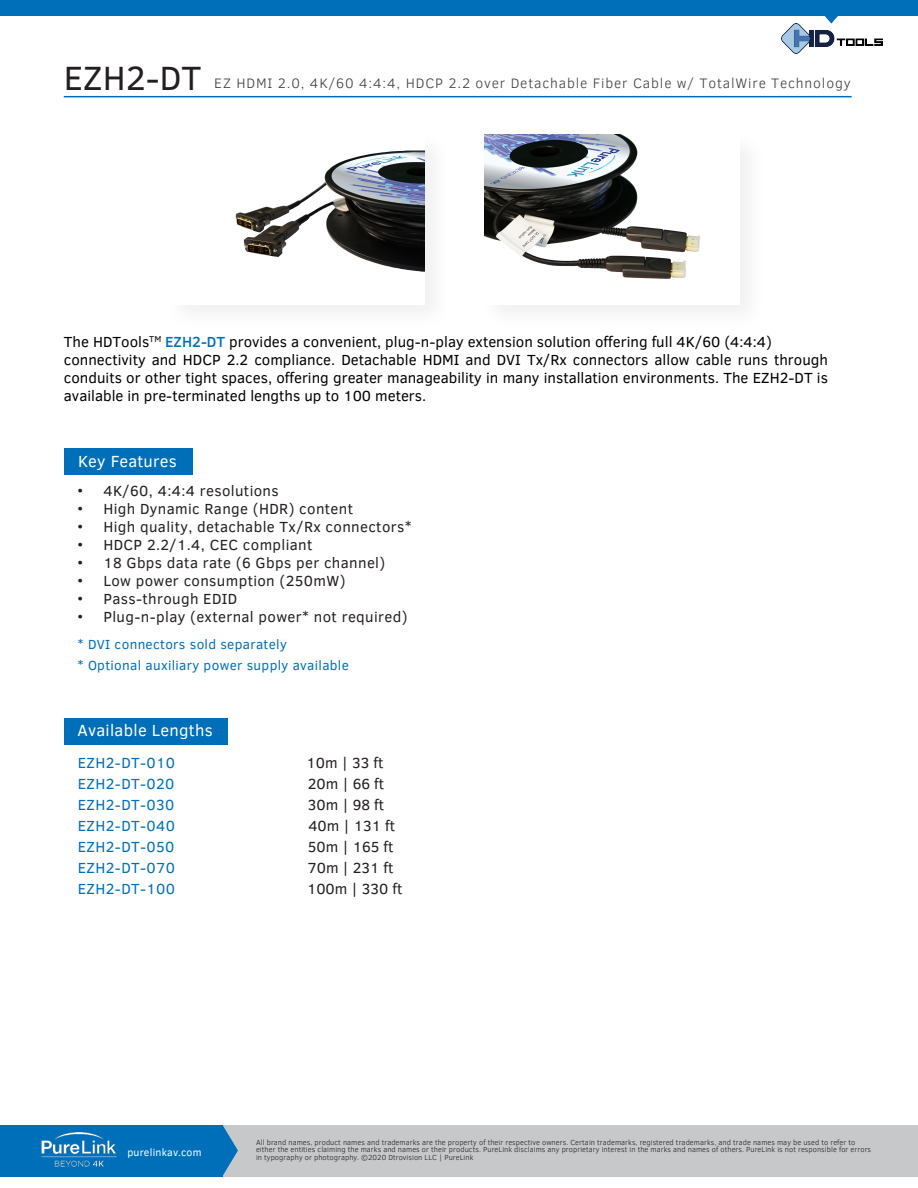
<style>
.page{position:relative;width:918px;height:1188px;background:#fff}
.page>*{position:absolute;margin:0;border:0;box-sizing:border-box;transform-origin:0 0}
.t1{font:34.5px "Clear Sans";color:#231f20}
.t2{font:16.5px "Clear Sans";letter-spacing:.02em;color:#fff}
.t3{font:15px/18px "Clear Sans";color:#000}
.t4{font:15px "Clear Sans";letter-spacing:.025em;color:#231f20}
.t5{font:15px "Clear Sans";letter-spacing:.025em;color:#006fba}
.t6{font:15px "Clear Sans";color:#231f20}
.t7{font:300 14.1px "Clear Sans";letter-spacing:.06em;color:#414042}
.t8{font:13.5px/21px "Clear Sans";letter-spacing:.025em;color:#006fba}
.t9{font:10.5px "Clear Sans";letter-spacing:.025em;color:#fff}
.t10{font:300 7.5px/7.5px "Clear Sans";letter-spacing:.01em;color:#231f20}
.s1{font-weight:500;color:#006fba}
</style>
<div class="page">
<div style="left:223px;top:1125px;width:695px;height:51px;background:#c7c8ca"></div>
<div style="left:0;top:0;width:918px;height:16px;background:#006fba"></div>
<svg style="left:825px;top:16px;width:13px;height:8px"></svg>
<div style="left:0;top:1125px;width:223px;height:51px;background:#006fba"></div>
<svg style="left:223px;top:1126px;width:15px;height:49px"></svg>
<img style="left:782px;top:24px;width:101px;height:30px">
<div style="left:64px;top:448px;width:128px;height:27px;background:#006fba"></div>
<hr style="left:64px;top:96px;width:788px;height:1px;background:#006fba">
<img style="left:41px;top:1132px;width:75px;height:35px">
<div style="left:64px;top:718px;width:163px;height:27px;background:#006fba"></div>
<div style="left:186px;top:150px;width:246px;height:161px;background:#f3f3f3"></div>
<img style="left:186px;top:150px;width:238px;height:155px">
<img style="left:484px;top:134px;width:263px;height:177px">
<img style="left:485px;top:135px;width:255px;height:170px">
<h1 class="t1" style="left:64px;top:56px;width:139px">EZH2-DT</h1>
<h3 class="t7" style="left:214px;top:74px;width:638px">EZ HDMI 2.0, 4K/60 4:4:4, HDCP 2.2 over Detachable Fiber Cable w/ TotalWire Technology</h3>
<p class="t3" style="left:64px;top:333px;width:766px">The HDTools<sup>TM</sup> <span class="s1">EZH2-DT</span> provides a convenient, plug-n-play extension solution offering full 4K/60 (4:4:4) connectivity and HDCP 2.2 compliance. Detachable HDMI and DVI Tx/Rx connectors allow cable runs through conduits or other tight spaces, offering greater manageability in many installation environments. The EZH2-DT is available in pre-terminated lengths up to 100 meters.</p>
<h2 class="t2" style="left:78px;top:450px;width:100px">Key Features</h2>
<h3 class="t4" style="left:77px;top:480px;width:203px">• 4K/60, 4:4:4 resolutions</h3>
<h3 class="t4" style="left:77px;top:498px;width:277px">• High Dynamic Range (HDR) content</h3>
<h3 class="t4" style="left:77px;top:516px;width:336px">• High quality, detachable Tx/Rx connectors*</h3>
<h3 class="t4" style="left:77px;top:534px;width:237px">• HDCP 2.2/1.4, CEC compliant</h3>
<h3 class="t4" style="left:77px;top:552px;width:309px">• 18 Gbps data rate (6 Gbps per channel)</h3>
<h3 class="t4" style="left:77px;top:570px;width:270px">• Low power consumption (250mW)</h3>
<h3 class="t4" style="left:77px;top:588px;width:161px">• Pass-through EDID</h3>
<h3 class="t4" style="left:77px;top:606px;width:332px">• Plug-n-play (external power* not required)</h3>
<h3 class="t8" style="left:77px;top:634px;width:273px">* DVI connectors sold separately<br>* Optional auxiliary power supply available</h3>
<h2 class="t2" style="left:77px;top:720px;width:137px">Available Lengths</h2>
<h3 class="t5" style="left:78px;top:752px;width:99px">EZH2-DT-010</h3>
<h3 class="t4" style="left:307px;top:752px;width:78px">10m | 33 ft</h3>
<h3 class="t5" style="left:78px;top:773px;width:98px">EZH2-DT-020</h3>
<h3 class="t4" style="left:308px;top:773px;width:78px">20m | 66 ft</h3>
<h3 class="t5" style="left:78px;top:794px;width:98px">EZH2-DT-030</h3>
<h3 class="t4" style="left:308px;top:794px;width:78px">30m | 98 ft</h3>
<h3 class="t5" style="left:78px;top:815px;width:99px">EZH2-DT-040</h3>
<h3 class="t4" style="left:308px;top:815px;width:88px">40m | 131 ft</h3>
<h3 class="t5" style="left:78px;top:836px;width:98px">EZH2-DT-050</h3>
<h3 class="t4" style="left:308px;top:836px;width:87px">50m | 165 ft</h3>
<h3 class="t5" style="left:78px;top:857px;width:99px">EZH2-DT-070</h3>
<h3 class="t4" style="left:308px;top:857px;width:88px">70m | 231 ft</h3>
<h3 class="t5" style="left:78px;top:878px;width:99px">EZH2-DT-100</h3>
<h3 class="t6" style="left:307px;top:878px;width:97px">100m | 330 ft</h3>
<h3 class="t9" style="left:127px;top:1145px;width:76px">purelinkav.com</h3>
<p class="t10" style="left:256px;top:1138px;width:617px">All brand names, product names and trademarks are the property of their respective owners. Certain trademarks, registered trademarks, and trade names may be used to refer to either the entities claiming the marks and names or their products. PureLink disclaims any proprietary interest in the marks and names of others. PureLink is not responsible for errors in typography or photography. ©2020 Dtrovision LLC | PureLink</p>
</div>
